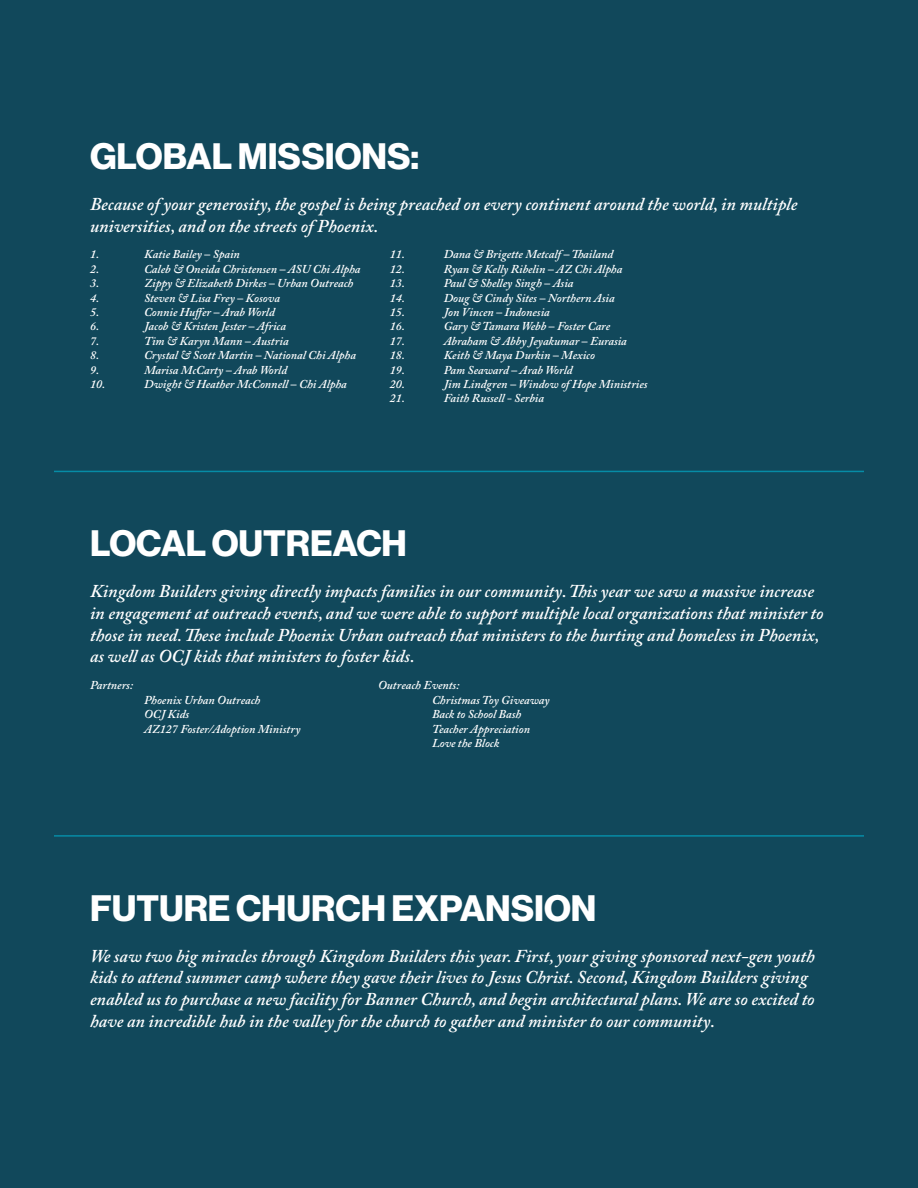
<style>
.page{position:relative;width:918px;height:1188px;background:#11485b}
.page>*{position:absolute;margin:0;border:0;box-sizing:border-box;transform-origin:0 0}
.t1{font:36px "N Haas Grotesk DS Pro 75 Bd";color:#fff}
.t2{font:italic 600 18px/21.6px "Adobe Caslon Pro";color:#fff}
.t3{font:italic 600 12px/14.4px "Adobe Caslon Pro";color:#fff}
</style>
<div class="page">
<hr style="left:54px;top:835px;width:810px;height:2px;background:#068ca6">
<hr style="left:54px;top:471px;width:810px;height:1px;background:#068ca6">
<h1 class="t1" style="left:90px;top:135px;width:331px">GLOBAL MISSIONS:</h1>
<p class="t2" style="left:90px;top:193px;width:709px">Because of your generosity, the gospel is being preached on every continent around the world, in multiple universities, and on the streets of Phoenix.</p>
<p class="t3" style="left:90px;top:247px;width:11px">1.</p>
<p class="t3" style="left:144px;top:247px;width:97px">Katie Bailey – Spain</p>
<p class="t3" style="left:90px;top:261px;width:11px">2.</p>
<p class="t3" style="left:144px;top:261px;width:218px">Caleb &amp; Oneida Christensen – ASU Chi Alpha</p>
<p class="t3" style="left:90px;top:276px;width:11px">3.</p>
<p class="t3" style="left:144px;top:276px;width:211px">Zippy &amp; Elizabeth Dirkes – Urban Outreach</p>
<p class="t3" style="left:90px;top:290px;width:11px">4.</p>
<p class="t3" style="left:144px;top:290px;width:137px">Steven &amp; Lisa Frey – Kosova</p>
<p class="t3" style="left:90px;top:305px;width:11px">5.</p>
<p class="t3" style="left:144px;top:305px;width:132px">Connie Huffer – Arab World</p>
<p class="t3" style="left:90px;top:319px;width:11px">6.</p>
<p class="t3" style="left:144px;top:319px;width:144px">Jacob &amp; Kristen Jester – Africa</p>
<p class="t3" style="left:90px;top:333px;width:11px">7.</p>
<p class="t3" style="left:144px;top:333px;width:146px">Tim &amp; Karyn Mann – Austria</p>
<p class="t3" style="left:90px;top:348px;width:11px">8.</p>
<p class="t3" style="left:144px;top:348px;width:214px">Crystal &amp; Scott Martin – National Chi Alpha</p>
<p class="t3" style="left:90px;top:362px;width:11px">9.</p>
<p class="t3" style="left:144px;top:362px;width:145px">Marisa McCarty – Arab World</p>
<p class="t3" style="left:90px;top:377px;width:17px">10.</p>
<p class="t3" style="left:144px;top:377px;width:204px">Dwight &amp; Heather McConnell – Chi Alpha</p>
<p class="t3" style="left:390px;top:247px;width:17px">11.</p>
<p class="t3" style="left:444px;top:247px;width:171px">Dana &amp; Brigette Metcalf – Thailand</p>
<p class="t3" style="left:390px;top:261px;width:17px">12.</p>
<p class="t3" style="left:444px;top:261px;width:180px">Ryan &amp; Kelly Ribelin – AZ Chi Alpha</p>
<p class="t3" style="left:390px;top:276px;width:17px">13.</p>
<p class="t3" style="left:444px;top:276px;width:131px">Paul &amp; Shelley Singh – Asia</p>
<p class="t3" style="left:390px;top:290px;width:17px">14.</p>
<p class="t3" style="left:444px;top:290px;width:173px">Doug &amp; Cindy Sites – Northern Asia</p>
<p class="t3" style="left:390px;top:305px;width:17px">15.</p>
<p class="t3" style="left:444px;top:305px;width:108px">Jon Vincen – Indonesia</p>
<p class="t3" style="left:390px;top:319px;width:17px">16.</p>
<p class="t3" style="left:444px;top:319px;width:168px">Gary &amp; Tamara Webb – Foster Care</p>
<p class="t3" style="left:390px;top:333px;width:17px">17.</p>
<p class="t3" style="left:444px;top:333px;width:185px">Abraham &amp; Abby Jeyakumar – Eurasia</p>
<p class="t3" style="left:390px;top:348px;width:17px">18.</p>
<p class="t3" style="left:444px;top:348px;width:153px">Keith &amp; Maya Durkin – Mexico</p>
<p class="t3" style="left:390px;top:362px;width:17px">19.</p>
<p class="t3" style="left:444px;top:362px;width:130px">Pam Seaward – Arab World</p>
<p class="t3" style="left:390px;top:377px;width:17px">20.</p>
<p class="t3" style="left:444px;top:377px;width:205px">Jim Lindgren – Window of Hope Ministries</p>
<p class="t3" style="left:390px;top:391px;width:17px">21.</p>
<p class="t3" style="left:444px;top:391px;width:102px">Faith Russell - Serbia</p>
<h1 class="t1" style="left:90px;top:522px;width:318px">LOCAL OUTREACH</h1>
<p class="t2" style="left:90px;top:580px;width:735px">Kingdom Builders giving directly impacts families in our community. This year we saw a massive increase in engagement at outreach events, and we were able to support multiple local organizations that minister to those in need. These include Phoenix Urban outreach that ministers to the hurting and homeless in Phoenix, as well as OCJ kids that ministers to foster kids.</p>
<p class="t3" style="left:90px;top:678px;width:45px">Partners:</p>
<p class="t3" style="left:144px;top:692px;width:158px">Phoenix Urban Outreach<br>OCJ Kids<br>AZ127 Foster/Adoption Ministry</p>
<p class="t3" style="left:432px;top:678px;width:119px;text-indent:-54px">Outreach Events:<br>Christmas Toy Giveaway<br>Back to School Bash<br>Teacher Appreciation<br>Love the Block</p>
<h1 class="t1" style="left:90px;top:887px;width:508px">FUTURE CHURCH EXPANSION</h1>
<p class="t2" style="left:90px;top:945px;width:726px">We saw two big miracles through Kingdom Builders this year. First, your giving sponsored next-gen youth kids to attend summer camp where they gave their lives to Jesus Christ. Second, Kingdom Builders giving enabled us to purchase a new facility for Banner Church, and begin architectural plans. We are so excited to have an incredible hub in the valley for the church to gather and minister to our community.</p>
</div>
